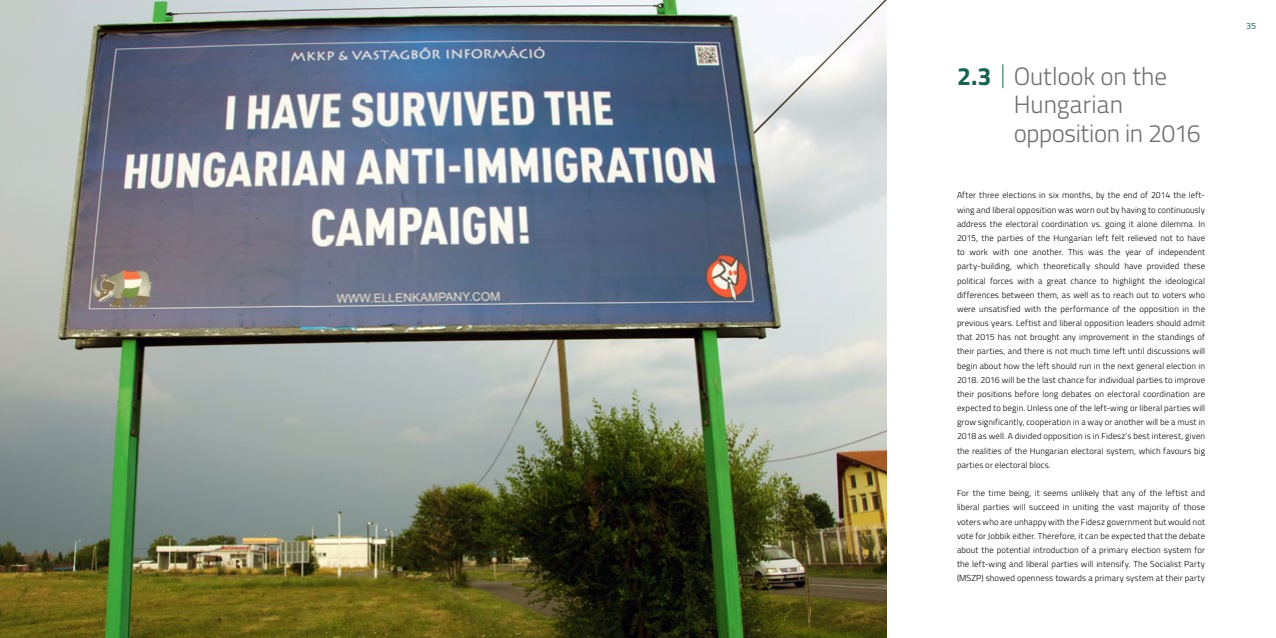
<style>
.page{position:relative;width:1276px;height:638px;background:#fff}
.page>*{position:absolute;margin:0;border:0;box-sizing:border-box;transform-origin:0 0}
.t1{font:300 25px/28.4px "Titillium Web";letter-spacing:-.01em;color:#706f6f}
.t2{font:9px "Titillium Web";color:#176152}
.t3{font:300 8.7px/14.2px "Titillium Web";letter-spacing:.015em;color:#000;text-align:justify}
.s1{font-weight:700;color:#176152}
</style>
<div class="page">
<img style="left:0;top:0;width:886px;height:638px">
<svg style="left:1002px;top:64px;width:1px;height:24px"></svg>
<h1 class="t1" style="left:1013px;top:61px;width:188px;text-indent:-57px"><span class="s1">2.3</span> Outlook on the<br>Hungarian opposition in 2016</h1>
<p class="t3" style="left:957px;top:188px;width:250px">After three elections in six months, by the end of 2014 the left&shy;wing and liberal opposition was worn out by having to continuously address the electoral coordination vs. going it alone dilemma. In 2015, the parties of the Hungarian left felt relieved not to have to work with one another. This was the year of independent party-building, which theoretically should have provided these political forces with a great chance to highlight the ideological differences between them, as well as to reach out to voters who were unsatisfied with the performance of the opposition in the previous years. Leftist and liberal opposition leaders should admit that 2015 has not brought any improvement in the standings of their parties, and there is not much time left until discussions will begin about how the left should run in the next general election in 2018. 2016 will be the last chance for individual parties to improve their positions before long debates on electoral coordination are expected to begin. Unless one of the left-wing or liberal parties will grow significantly, cooperation in a way or another will be a must in 2018 as well. A divided opposition is in Fidesz’s best interest, given the realities of the Hungarian electoral system, which favours big parties or electoral blocs.</p>
<p class="t3" style="left:957px;top:485px;width:250px">For the time being, it seems unlikely that any of the leftist and liberal parties will succeed in uniting the vast majority of those voters who are unhappy with the Fidesz government but would not vote for Jobbik either. Therefore, it can be expected that the debate about the potential introduction of a primary election system for the left-wing and liberal parties will intensify. The Socialist Party (MSZP) showed openness towards a primary system at their party</p>
<p class="t2" style="left:1246px;top:19px;width:12px">35</p>
</div>
